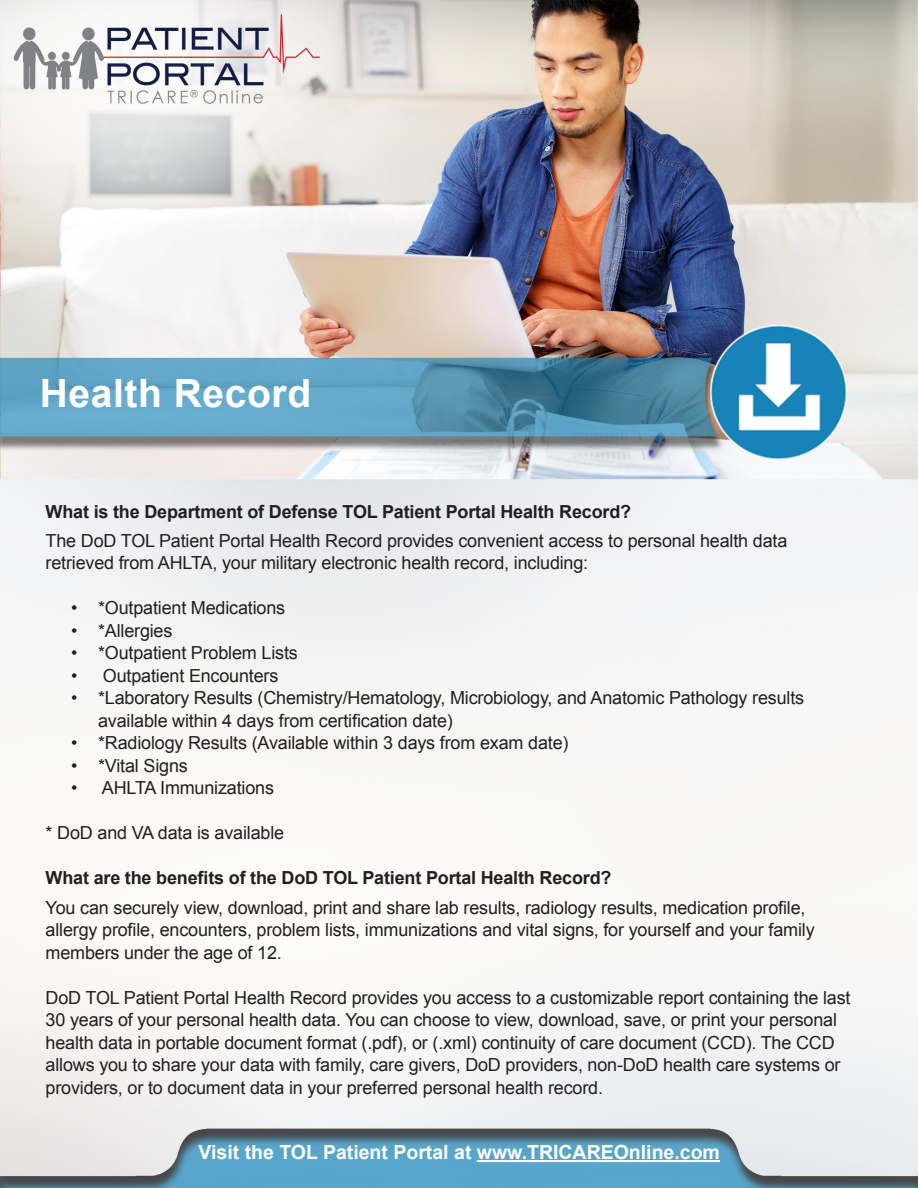
<style>
.page{position:relative;width:918px;height:1188px;background:#fff}
.page>*{position:absolute;margin:0;border:0;box-sizing:border-box;transform-origin:0 0}
.t1{font:700 39px "Arial";letter-spacing:.015em;color:#fff}
.t2{font:700 19.5px "Arial";color:#fff}
.bodytext{font:18px/22.5px "Arial";letter-spacing:-.01em;color:#231f20}
.t3{font:700 18px "Arial";letter-spacing:-.01em;color:#231f20}
</style>
<div class="page">
<img style="left:0;top:0;width:918px;height:1188px">
<hr style="left:477px;top:1160px;width:243px;height:2px;background:#fff">
<h1 class="t1" style="left:40px;top:368px;width:273px">Health Record</h1>
<h2 class="t3" style="left:46px;top:500px;width:587px">What is the Department of Defense TOL Patient Portal Health Record?</h2>
<p class="bodytext" style="left:46px;top:530px;width:743px">The DoD TOL Patient Portal Health Record provides convenient access to personal health data retrieved from AHLTA, your military electronic health record, including:</p>
<p class="bodytext" style="left:71px;top:597px;width:216px">• *Outpatient Medications</p>
<p class="bodytext" style="left:71px;top:620px;width:103px">• *Allergies</p>
<p class="bodytext" style="left:71px;top:642px;width:228px">• *Outpatient Problem Lists</p>
<p class="bodytext" style="left:71px;top:665px;width:209px">• Outpatient Encounters</p>
<p class="bodytext" style="left:98px;top:687px;width:708px;text-indent:-27px">• *Laboratory Results (Chemistry/Hematology, Microbiology, and Anatomic Pathology results available within 4 days from certification date)</p>
<p class="bodytext" style="left:71px;top:732px;width:499px">• *Radiology Results (Available within 3 days from exam date)</p>
<p class="bodytext" style="left:71px;top:755px;width:118px">• *Vital Signs</p>
<p class="bodytext" style="left:71px;top:777px;width:204px">• AHLTA Immunizations</p>
<p class="bodytext" style="left:46px;top:822px;width:240px">* DoD and VA data is available</p>
<h2 class="t3" style="left:46px;top:866px;width:567px">What are the benefits of the DoD TOL Patient Portal Health Record?</h2>
<p class="bodytext" style="left:46px;top:896px;width:771px">You can securely view, download, print and share lab results, radiology results, medication profile, allergy profile, encounters, problem lists, immunizations and vital signs, for yourself and your family members under the age of 12.</p>
<p class="bodytext" style="left:46px;top:986px;width:807px">DoD TOL Patient Portal Health Record provides you access to a customizable report containing the last 30 years of your personal health data. You can choose to view, download, save, or print your personal health data in portable document format (.pdf), or (.xml) continuity of care document (CCD). The CCD allows you to share your data with family, care givers, DoD providers, non-DoD health care systems or providers, or to document data in your preferred personal health record.</p>
<h3 class="t2" style="left:198px;top:1139px;width:523px">Visit the TOL Patient Portal at www.TRICAREOnline.com</h3>
</div>
